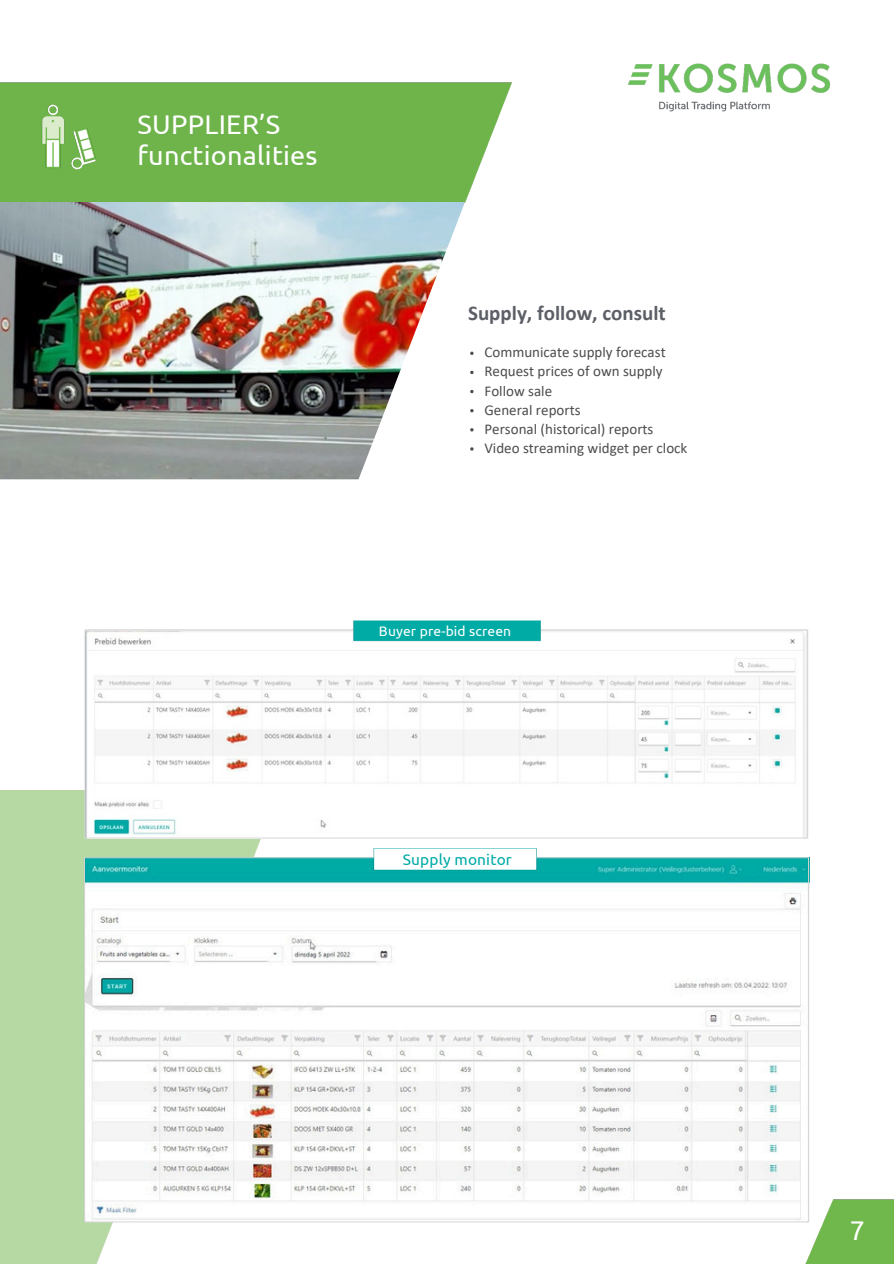
<style>
.page{position:relative;width:894px;height:1264px;background:#fff}
.page>*{position:absolute;margin:0;border:0;box-sizing:border-box;transform-origin:0 0}
.t1{font:27px/31.5px "Ubuntu";letter-spacing:.01em;color:#fff}
.t2{font:700 21px "Calibri";color:#5c6066}
.t3{font:15.45px "Ubuntu";letter-spacing:.01em;color:#00aaa6}
.t4{font:15px "Calibri";color:#4d4d4d}
.t5{font:13.8px "Ubuntu";letter-spacing:.01em;color:#fff}
</style>
<div class="page">
<div style="left:0;top:83px;width:511px;height:119px;background:#6eb44b"></div>
<img style="left:0;top:202px;width:465px;height:277px">
<img style="left:35px;top:98px;width:68px;height:78px">
<img style="left:77px;top:620px;width:733px;height:609px">
<img style="left:628px;top:63px;width:203px;height:49px">
<img style="left:794px;top:1199px;width:99px;height:64px">
<p class="t1" style="left:137px;top:108px;width:181px">SUPPLIER’S functionalities</p>
<h3 class="t2" style="left:468px;top:304px;width:199px">Supply, follow, consult</h3>
<p class="t4" style="left:484px;top:346px;width:183px">Communicate supply forecast</p>
<p class="t4" style="left:484px;top:365px;width:180px">Request prices of own supply</p>
<p class="t4" style="left:484px;top:384px;width:69px">Follow sale</p>
<p class="t4" style="left:484px;top:403px;width:98px">General reports</p>
<p class="t4" style="left:484px;top:422px;width:170px">Personal (historical) reports</p>
<p class="t4" style="left:484px;top:441px;width:204px">Video streaming widget per clock</p>
<p class="t5" style="left:379px;top:623px;width:134px">Buyer pre-bid screen</p>
<p class="t3" style="left:403px;top:850px;width:110px">Supply monitor</p>
<p class="t1" style="left:849px;top:1214px;width:17px">7</p>
</div>
